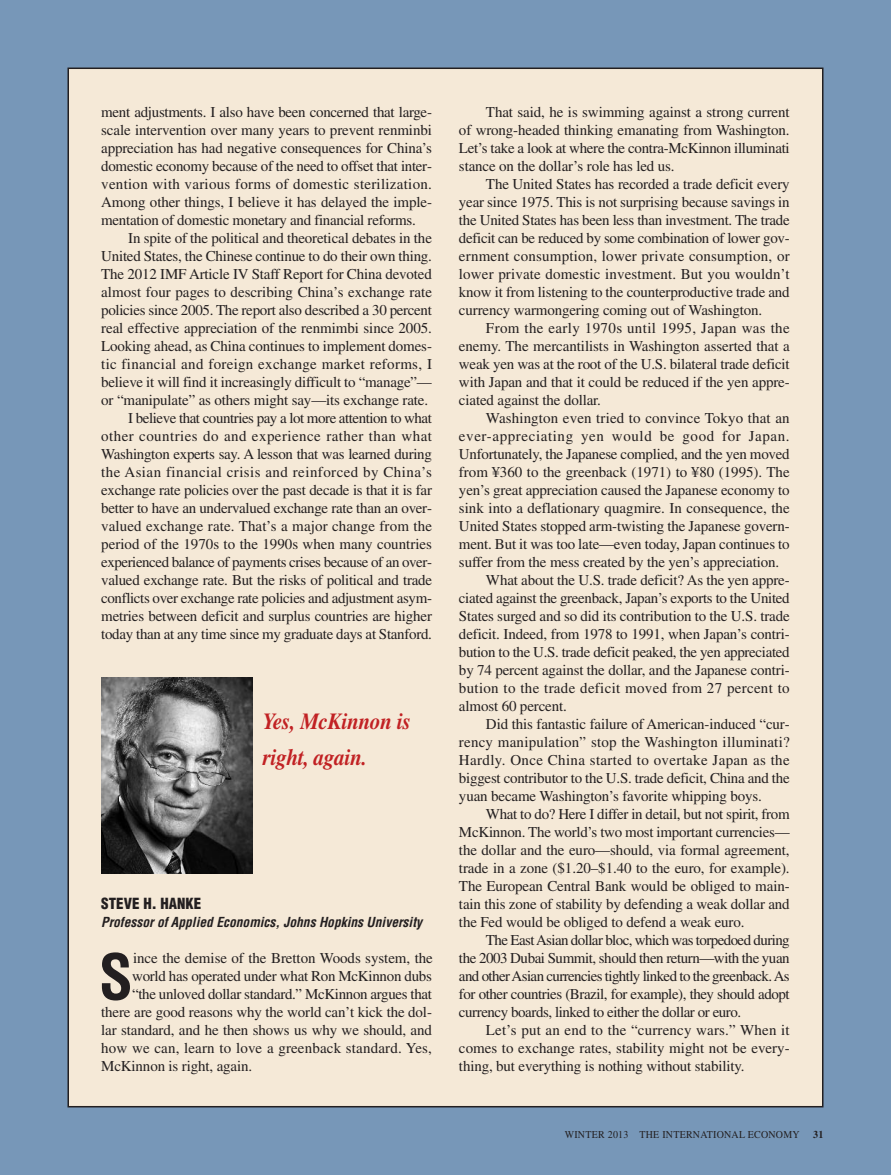
<style>
.page{position:relative;width:891px;height:1175px;background:#fff}
.page>*{position:absolute;margin:0;border:0;box-sizing:border-box;transform-origin:0 0}
.t1{font:700 condensed 61.2px "Helvetica";color:#231f20}
.t2{font:italic 700 23.1px/36px "Times";letter-spacing:-.01em;color:#c12123;scale:.91 1}
.t3{font:15px/18px "Times";letter-spacing:-.01em;color:#231f20;text-align:justify}
.t4{font:15px "Times";letter-spacing:-.03em;color:#231f20}
.t5{font:15px "Times";letter-spacing:.01em;color:#231f20}
.t6{font:15px "Times";letter-spacing:-.04em;color:#231f20}
.t7{font:15px "Times";letter-spacing:.015em;color:#231f20}
.t8{font:15px "Times";letter-spacing:.02em;color:#231f20}
.t9{font:15px "Times";letter-spacing:.025em;color:#231f20}
.t10{font:15px "Times";letter-spacing:.04em;color:#231f20}
.t11{font:900 condensed 15px "Helvetica";color:#231f20}
.t12{font:italic 700 condensed 13.5px "Helvetica";color:#231f20}
.t13{font:10.5px "Times";letter-spacing:.025em;color:#231f20;scale:.95 1}
.t14{font:700 10.5px "Times";color:#231f20;scale:.95 1}
</style>
<div class="page">
<div style="left:0;top:0;width:891px;height:1174px;background:#7797b8"></div>
<div style="left:68px;top:68px;width:755px;height:1038px;background:#f5e9d7"></div>
<img style="left:101px;top:677px;width:151px;height:196px">
<p class="t3" style="left:101px;top:105px;width:332px">ment adjustments. I also have been concerned that large&shy;scale intervention over many years to prevent renminbi appreciation has had negative consequences for China’s domestic economy because of the need to offset that inter&shy;vention with various forms of domestic sterilization.<br>Among other things, I believe it has delayed the imple&shy;mentation of domestic monetary and financial reforms.</p>
<p class="t3" style="left:101px;top:231px;width:332px;text-align:right">In spite of the political and theoretical debates in the United States, the Chinese continue to do their own thing.<br>The 2012 IMF Article IV Staff Report for China devoted almost four pages to describing China’s exchange rate policies since 2005. The report also described a 30 percent real effective appreciation of the renmimbi since 2005.<br>Looking ahead, as China continues to implement domes&shy;tic financial and foreign exchange market reforms, I believe it will find it increasingly difficult to “manage”— or “manipulate” as others might say—its exchange rate.<br>I believe that countries pay a lot more attention to what other countries do and experience rather than what Washington experts say. A lesson that was learned during the Asian financial crisis and reinforced by China’s exchange rate policies over the past decade is that it is far better to have an undervalued exchange rate than an over&shy;valued exchange rate. That’s a major change from the period of the 1970s to the 1990s when many countries experienced balance of payments crises because of an over&shy;valued exchange rate. But the risks of political and trade conflicts over exchange rate policies and adjustment asym&shy;metries between deficit and surplus countries are higher today than at any time since my graduate days at Stanford.</p>
<h2 class="t2" style="left:263px;top:705px;width:164px">Yes, McKinnon is right, again.</h2>
<p class="t11" style="left:101px;top:898px;width:102px">STEVE H. HANKE</p>
<p class="t12" style="left:101px;top:917px;width:322px">Professor of Applied Economics, Johns Hopkins University</p>
<h1 class="t1" style="left:99px;top:953px;width:36px">S</h1>
<p class="t3" style="left:133px;top:951px;width:301px">ince the demise of the Bretton Woods system, the</p>
<p class="t3" style="left:132px;top:969px;width:301px">world has operated under what Ron McKinnon dubs</p>
<p class="t3" style="left:132px;top:987px;width:301px">“the unloved dollar standard.” McKinnon argues that</p>
<p class="t3" style="left:101px;top:1005px;width:332px">there are good reasons why the world can’t kick the dol-</p>
<p class="t3" style="left:101px;top:1023px;width:332px">lar standard, and he then shows us why we should, and</p>
<p class="t5" style="left:101px;top:1043px;width:332px">how we can, learn to love a greenback standard. Yes,</p>
<p class="t3" style="left:101px;top:1059px;width:152px">McKinnon is right, again.</p>
<p class="t3" style="left:459px;top:105px;width:332px;text-indent:27px">That said, he is swimming against a strong current of wrong-headed thinking emanating from Washington.<br>Let’s take a look at where the contra-McKinnon illuminati stance on the dollar’s role has led us.</p>
<p class="t3" style="left:459px;top:177px;width:332px;text-indent:27px">The United States has recorded a trade deficit every year since 1975. This is not surprising because savings in the United States has been less than investment. The trade deficit can be reduced by some combination of lower gov&shy;ernment consumption, lower private consumption, or lower private domestic investment. But you wouldn’t know it from listening to the counterproductive trade and currency warmongering coming out of Washington.</p>
<p class="t3" style="left:459px;top:321px;width:332px;text-indent:27px">From the early 1970s until 1995, Japan was the enemy. The mercantilists in Washington asserted that a weak yen was at the root of the U.S. bilateral trade deficit with Japan and that it could be reduced if the yen appre&shy;ciated against the dollar.</p>
<p class="t5" style="left:486px;top:413px;width:305px">Washington even tried to convince Tokyo that an</p>
<p class="t10" style="left:459px;top:431px;width:332px">ever-appreciating yen would be good for Japan.</p>
<p class="t3" style="left:459px;top:447px;width:332px">Unfortunately, the Japanese complied, and the yen moved</p>
<p class="t3" style="left:459px;top:465px;width:332px">from ¥360 to the greenback (1971) to ¥80 (1995). The</p>
<p class="t3" style="left:459px;top:483px;width:332px">yen’s great appreciation caused the Japanese economy to</p>
<p class="t3" style="left:459px;top:501px;width:332px">sink into a deflationary quagmire. In consequence, the</p>
<p class="t3" style="left:459px;top:519px;width:332px">United States stopped arm-twisting the Japanese govern-</p>
<p class="t3" style="left:459px;top:537px;width:332px">ment. But it was too late—even today, Japan continues to</p>
<p class="t3" style="left:459px;top:555px;width:322px">suffer from the mess created by the yen’s appreciation.</p>
<p class="t3" style="left:486px;top:573px;width:305px">What about the U.S. trade deficit? As the yen appre-</p>
<p class="t3" style="left:459px;top:591px;width:332px">ciated against the greenback, Japan’s exports to the United</p>
<p class="t3" style="left:459px;top:609px;width:332px">States surged and so did its contribution to the U.S. trade</p>
<p class="t3" style="left:459px;top:627px;width:332px">deficit. Indeed, from 1978 to 1991, when Japan’s contri-</p>
<p class="t3" style="left:459px;top:645px;width:332px">bution to the U.S. trade deficit peaked, the yen appreciated</p>
<p class="t3" style="left:459px;top:663px;width:332px">by 74 percent against the dollar, and the Japanese contri-</p>
<p class="t8" style="left:459px;top:683px;width:332px">bution to the trade deficit moved from 27 percent to</p>
<p class="t3" style="left:459px;top:699px;width:109px">almost 60 percent.</p>
<p class="t3" style="left:486px;top:717px;width:305px">Did this fantastic failure of American-induced “cur-</p>
<p class="t7" style="left:459px;top:737px;width:332px">rency manipulation” stop the Washington illuminati?</p>
<p class="t9" style="left:459px;top:755px;width:332px">Hardly. Once China started to overtake Japan as the</p>
<p class="t3" style="left:459px;top:771px;width:332px">biggest contributor to the U.S. trade deficit, China and the</p>
<p class="t3" style="left:459px;top:789px;width:305px">yuan became Washington’s favorite whipping boys.</p>
<p class="t3" style="left:486px;top:807px;width:305px">What to do? Here I differ in detail, but not spirit, from</p>
<p class="t3" style="left:459px;top:825px;width:332px">McKinnon. The world’s two most important currencies—</p>
<p class="t3" style="left:459px;top:843px;width:332px">the dollar and the euro—should, via formal agreement,</p>
<p class="t3" style="left:459px;top:861px;width:332px">trade in a zone ($1.20–$1.40 to the euro, for example).</p>
<p class="t3" style="left:459px;top:879px;width:332px">The European Central Bank would be obliged to main-</p>
<p class="t3" style="left:459px;top:897px;width:332px">tain this zone of stability by defending a weak dollar and</p>
<p class="t3" style="left:459px;top:915px;width:287px">the Fed would be obliged to defend a weak euro.</p>
<p class="t6" style="left:486px;top:935px;width:305px">The EastAsian dollar bloc, which was torpedoed during</p>
<p class="t4" style="left:459px;top:953px;width:332px">the 2003 Dubai Summit, should then return—with the yuan</p>
<p class="t6" style="left:459px;top:971px;width:332px">and otherAsian currencies tightly linked to the greenback.As</p>
<p class="t4" style="left:459px;top:989px;width:332px">for other countries (Brazil, for example), they should adopt</p>
<p class="t4" style="left:459px;top:1007px;width:284px">currency boards, linked to either the dollar or euro.</p>
<p class="t5" style="left:486px;top:1025px;width:305px">Let’s put an end to the “currency wars.” When it</p>
<p class="t3" style="left:459px;top:1041px;width:332px">comes to exchange rates, stability might not be every-</p>
<p class="t3" style="left:459px;top:1059px;width:287px">thing, but everything is nothing without stability.</p>
<p class="t13" style="left:565px;top:1130px;width:249px">WINTER 2013 THE INTERNATIONAL ECONOMY</p>
<p class="t14" style="left:813px;top:1130px;width:12px">31</p>
</div>
